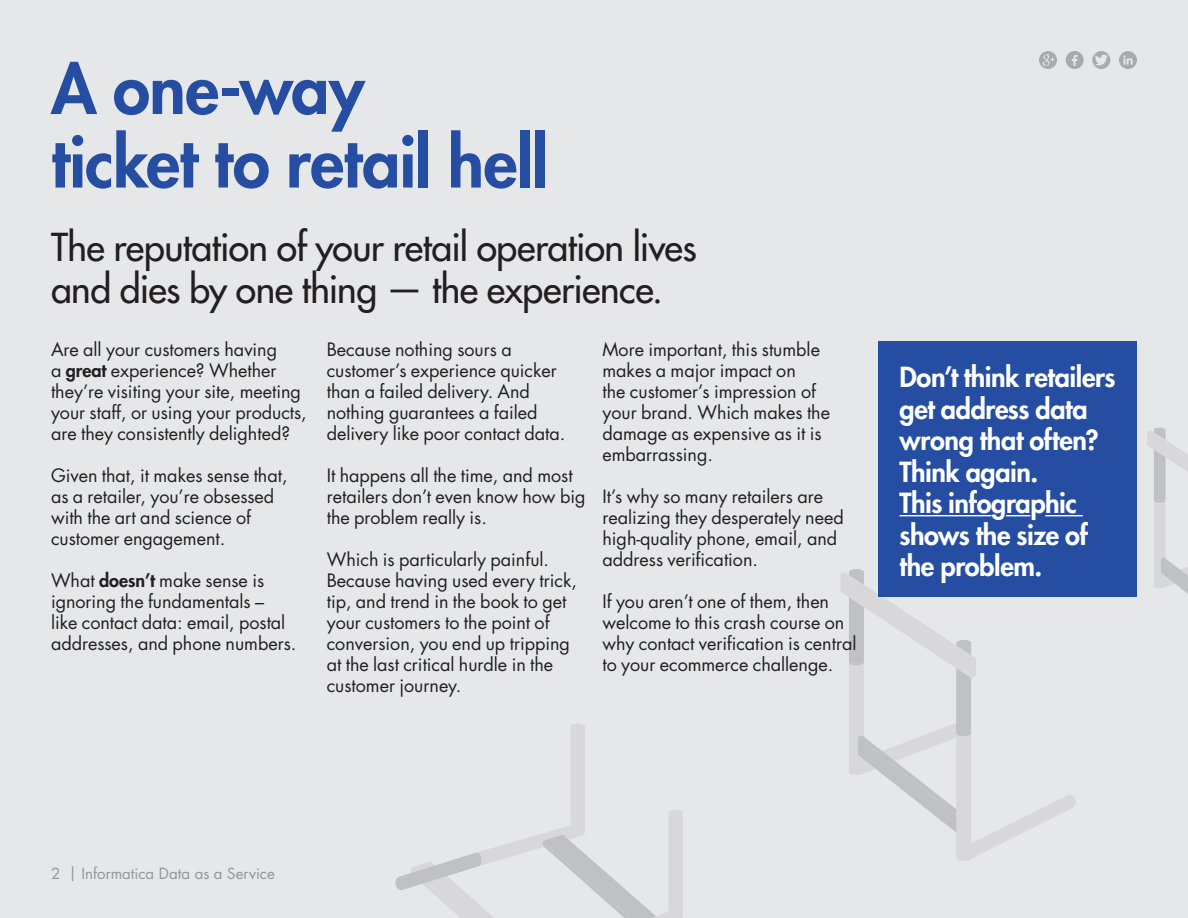
<style>
.page{position:relative;width:1188px;height:918px;background:#e6e7e8}
.page>*{position:absolute;margin:0;border:0;box-sizing:border-box;transform-origin:0 0}
.t1{font:800 67.5px/73.5px "Futura Std";letter-spacing:-.01em;color:#254ea2}
.t2{font:500 37.5px/42px "Futura Std";letter-spacing:-.015em;color:#231f20}
.t3{font:800 27px/31.5px "Futura Std";letter-spacing:-.015em;color:#fff}
.t4{font:18px/21px "Futura Std";color:#231f20}
.t5{font:15px "Futura Std";letter-spacing:.005em;color:#939598}
.s1{font-weight:800}
</style>
<div class="page">
<svg style="left:1147px;top:428px;width:41px;height:166px"></svg>
<svg style="left:841px;top:569px;width:235px;height:292px"></svg>
<svg style="left:395px;top:724px;width:288px;height:194px"></svg>
<svg style="left:1092px;top:51px;width:18px;height:18px"></svg>
<svg style="left:1039px;top:51px;width:18px;height:18px"></svg>
<svg style="left:1119px;top:51px;width:18px;height:18px"></svg>
<svg style="left:1066px;top:51px;width:18px;height:18px"></svg>
<div style="left:878px;top:341px;width:259px;height:256px;background:#254ea2"></div>
<hr style="left:900px;top:515px;width:91px;height:1px;background:#fff">
<svg style="left:1006px;top:515px;width:24px;height:1px"></svg>
<hr style="left:1045px;top:515px;width:38px;height:1px;background:#fff">
<h1 class="t1" style="left:51px;top:52px;width:499px">A one-way<br>ticket to retail hell</h1>
<h2 class="t2" style="left:51px;top:226px;width:647px">The reputation of your retail operation lives and dies by one thing — the experience.</h2>
<p class="t4" style="left:51px;top:339px;width:257px">Are all your customers having<br>a <span class="s1">great</span> experience? Whether they’re visiting your site, meeting your staff, or using your products, are they consistently delighted?</p>
<p class="t4" style="left:51px;top:465px;width:238px">Given that, it makes sense that, as a retailer, you’re obsessed with the art and science of customer engagement.</p>
<p class="t4" style="left:51px;top:570px;width:247px">What <span class="s1">doesn’t</span> make sense is ignoring the fundamentals –<br>like contact data: email, postal addresses, and phone numbers.</p>
<p class="t4" style="left:327px;top:339px;width:240px">Because nothing sours a customer’s experience quicker than a failed delivery. And nothing guarantees a failed delivery like poor contact data.</p>
<p class="t4" style="left:327px;top:465px;width:260px">It happens all the time, and most retailers don’t even know how big the problem really is.</p>
<p class="t4" style="left:327px;top:549px;width:252px">Which is particularly painful.<br>Because having used every trick, tip, and trend in the book to get your customers to the point of conversion, you end up tripping at the last critical hurdle in the customer journey.</p>
<p class="t4" style="left:603px;top:339px;width:229px">More important, this stumble makes a major impact on<br>the customer’s impression of your brand. Which makes the damage as expensive as it is embarrassing.</p>
<p class="t4" style="left:603px;top:486px;width:243px">It’s why so many retailers are realizing they desperately need high-quality phone, email, and address verification.</p>
<p class="t4" style="left:603px;top:591px;width:255px">If you aren’t one of them, then welcome to this crash course on why contact verification is central to your ecommerce challenge.</p>
<h3 class="t3" style="left:900px;top:361px;width:218px">Don’t think retailers get address data wrong that often?<br>Think again.<br>This infographic shows the size of the problem.</h3>
<p class="t5" style="left:51px;top:864px;width:225px">2 | Informatica Data as a Service</p>
</div>
